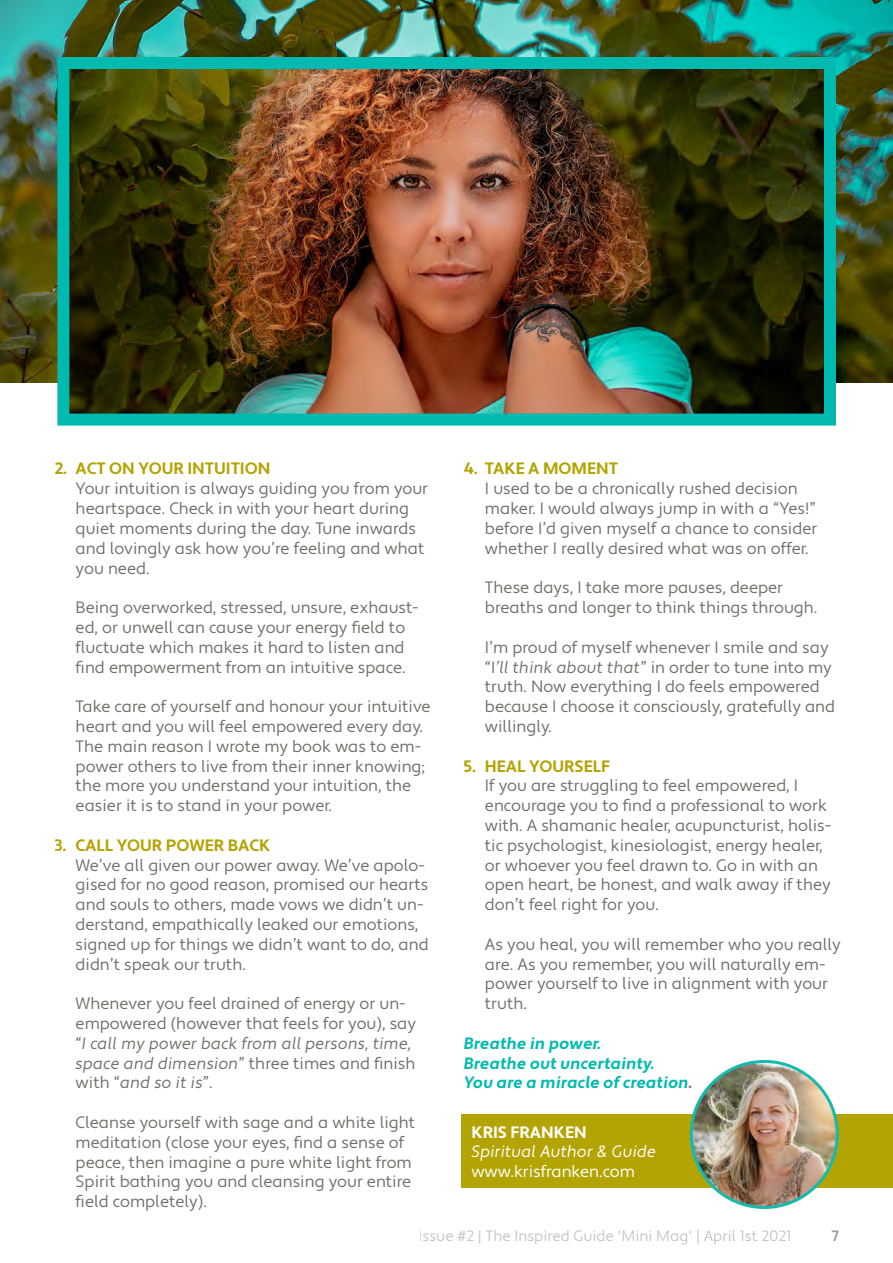
<style>
.page{position:relative;width:893px;height:1263px;background:#fff}
.page>*{position:absolute;margin:0;border:0;box-sizing:border-box;transform-origin:0 0}
.t1{font:16.5px/19.8px "Apertura";color:#71716a}
.t2{font:700 16.5px "Apertura";color:#b3a403}
.t3{font:16.5px/19.8px "Apertura Bold Obliq";color:#03baaf}
.t4{font:16.5px "Apertura Obliq";color:#71716a}
.t5{font:16.5px "Apertura Obliq";color:#fff}
.t6{font:16.5px "Apertura";color:#fff}
.t7{font:700 16.5px "Apertura";color:#fff}
.t8{font:15px "Apertura";color:#a3a197}
.t9{font:700 15px "Apertura";color:#a3a197}
.s1{font-family:"Apertura"}
.s2{font-family:"Apertura Obliq"}
.s3{color:#71716a}
</style>
<div class="page">
<div style="left:461px;top:1114px;width:432px;height:74px;background:#b3a403"></div>
<img style="left:691px;top:1061px;width:146px;height:146px;border-radius:73px">
<div style="left:690px;top:1060px;width:149px;height:149px;border:3px solid #16baad;border-radius:50%"></div>
<img style="left:0;top:0;width:893px;height:383px">
<img style="left:70px;top:70px;width:753px;height:343px">
<div style="left:57px;top:57px;width:779px;height:369px;border:12px solid #00b9af"></div>
<p class="t2" style="left:54px;top:459px;width:218px">2. ACT ON YOUR INTUITION</p>
<p class="t1" style="left:76px;top:479px;width:354px">Your intuition is always guiding you from your heartspace. Check in with your heart during quiet moments during the day. Tune inwards and lovingly ask how you’re feeling and what you need.</p>
<p class="t1" style="left:76px;top:598px;width:345px">Being overworked, stressed, unsure, exhaust&shy;ed, or unwell can cause your energy field to fluctuate which makes it hard to listen and find empowerment from an intuitive space.</p>
<p class="t1" style="left:76px;top:697px;width:357px">Take care of yourself and honour your intuitive heart and you will feel empowered every day.<br>The main reason I wrote my book was to em&shy;power others to live from their inner knowing; the more you understand your intuition, the easier it is to stand in your power.</p>
<p class="t2" style="left:54px;top:835px;width:218px">3. CALL YOUR POWER BACK</p>
<p class="t1" style="left:76px;top:855px;width:354px">We’ve all given our power away. We’ve apolo&shy;gised for no good reason, promised our hearts and souls to others, made vows we didn’t un&shy;derstand, empathically leaked our emotions, signed up for things we didn’t want to do, and didn’t speak our truth.</p>
<p class="t1" style="left:76px;top:994px;width:342px">Whenever you feel drained of energy or un&shy;empowered (however that feels for you), say</p>
<p class="t4" style="left:76px;top:1033px;width:337px"><span class="s1">“</span>I call my power back from all persons, time,</p>
<p class="t1" style="left:76px;top:1053px;width:341px"><span class="s2">space and dimension</span>” three times and finish</p>
<p class="t4" style="left:76px;top:1073px;width:139px"><span class="s1">with “</span>and so it is<span class="s1">”.</span></p>
<p class="t1" style="left:76px;top:1113px;width:341px">Cleanse yourself with sage and a white light meditation (close your eyes, find a sense of peace, then imagine a pure white light from Spirit bathing you and cleansing your entire field completely).</p>
<p class="t2" style="left:464px;top:459px;width:156px">4. TAKE A MOMENT</p>
<p class="t1" style="left:485px;top:479px;width:334px">I used to be a chronically rushed decision maker. I would always jump in with a “Yes!” before I’d given myself a chance to consider whether I really desired what was on offer.</p>
<p class="t1" style="left:485px;top:578px;width:334px">These days, I take more pauses, deeper breaths and longer to think things through.</p>
<p class="t1" style="left:485px;top:638px;width:352px">I’m proud of myself whenever I smile and say “I<span class="s2">’ll think about that</span>” in order to tune into my truth. Now everything I do feels empowered because I choose it consciously, gratefully and willingly.</p>
<p class="t2" style="left:464px;top:756px;width:148px">5. HEAL YOURSELF</p>
<p class="t1" style="left:485px;top:776px;width:348px">If you are struggling to feel empowered, I encourage you to find a professional to work with. A shamanic healer, acupuncturist, holis&shy;tic psychologist, kinesiologist, energy healer, or whoever you feel drawn to. Go in with an open heart, be honest, and walk away if they don’t feel right for you.</p>
<p class="t1" style="left:485px;top:935px;width:357px">As you heal, you will remember who you really are. As you remember, you will naturally em&shy;power yourself to live in alignment with your truth.</p>
<p class="t3" style="left:464px;top:1034px;width:231px">Breathe in power.<br>Breathe out uncertainty.<br>You are a miracle of creation<span class="s3">.</span></p>
<p class="t7" style="left:471px;top:1122px;width:117px">KRIS FRANKEN</p>
<p class="t5" style="left:471px;top:1142px;width:186px">Spiritual Author &amp; Guide</p>
<p class="t6" style="left:471px;top:1161px;width:165px">www.krisfranken.com</p>
<p class="t8" style="left:419px;top:1227px;width:374px">Issue #2 | The Inspired Guide 'Mini Mag' | April 1st 2021</p>
<p class="t9" style="left:832px;top:1227px;width:9px">7</p>
</div>
